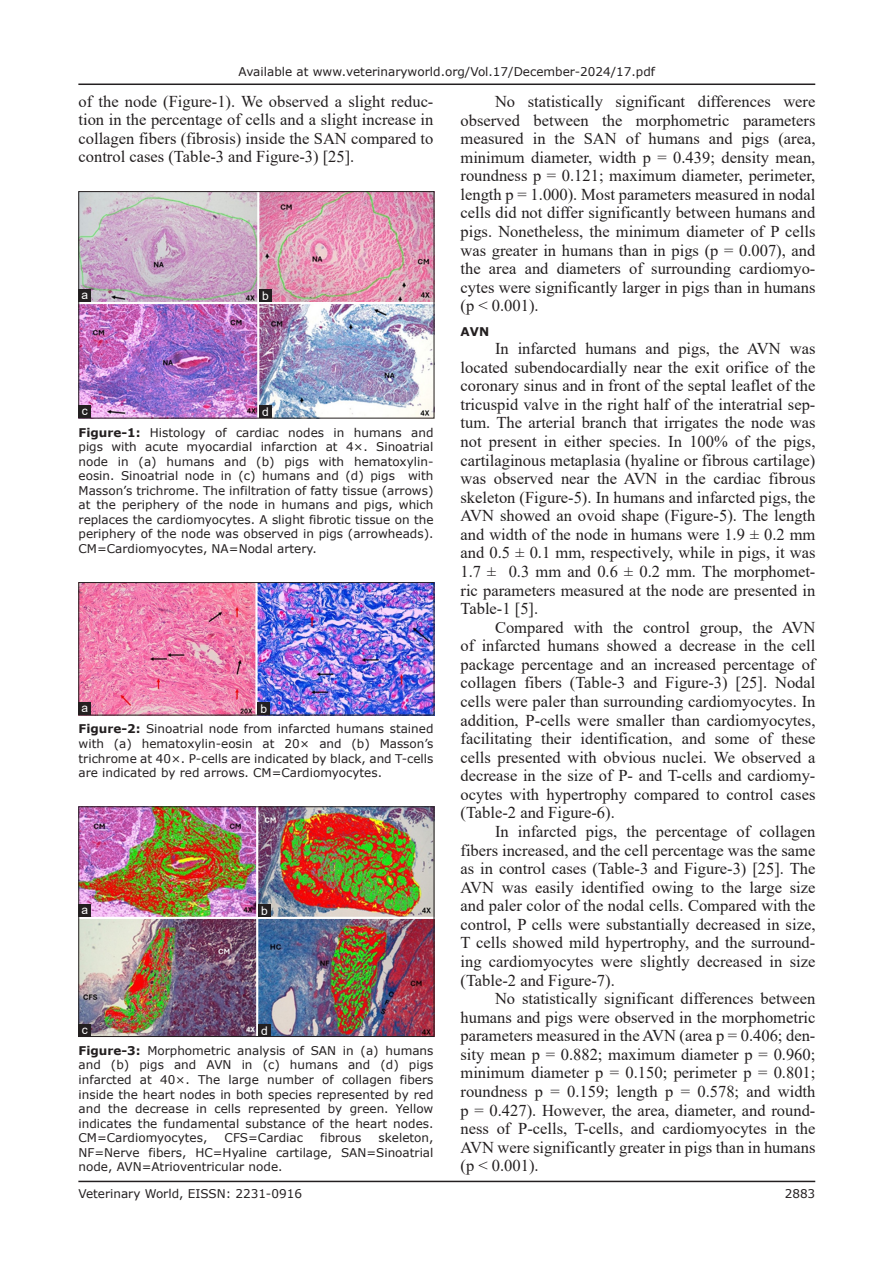
<style>
.page{position:relative;width:894px;height:1263px;background:#fff}
.page>*{position:absolute;margin:0;border:0;box-sizing:border-box;transform-origin:0 0}
.TX{font:16.5px/18.6px "Times New Roman";color:#231f20;text-align:justify}
.FGC{font:12px/14.5px "Verdana";color:#231f20;text-align:justify}
.LABEL{font:12px "Arial";color:#fff}
.t1{font:700 12px "Verdana";color:#231f20}
.s1{font-weight:700}
</style>
<div class="page">
<hr style="left:78px;top:1180px;width:737px;height:2px;background:#231f20">
<hr style="left:78px;top:83px;width:737px;height:2px;background:#231f20">
<img style="left:80px;top:193px;width:352px;height:223px">
<div style="left:78px;top:191px;width:356px;height:227px;border:1px solid #231f20"></div>
<div style="left:259px;top:405px;width:13px;height:13px;background:#231f20"></div>
<div style="left:78px;top:405px;width:13px;height:13px;background:#231f20"></div>
<div style="left:259px;top:289px;width:13px;height:13px;background:#231f20"></div>
<div style="left:78px;top:289px;width:13px;height:13px;background:#231f20"></div>
<img style="left:80px;top:808px;width:352px;height:226px">
<div style="left:78px;top:806px;width:356px;height:230px;border:1px solid #231f20"></div>
<div style="left:258px;top:1024px;width:13px;height:12px;background:#231f20"></div>
<div style="left:78px;top:1024px;width:13px;height:12px;background:#231f20"></div>
<div style="left:258px;top:904px;width:13px;height:13px;background:#231f20"></div>
<div style="left:78px;top:904px;width:13px;height:13px;background:#231f20"></div>
<img style="left:80px;top:584px;width:352px;height:129px">
<div style="left:78px;top:582px;width:356px;height:133px;border:1px solid #231f20"></div>
<div style="left:257px;top:702px;width:13px;height:13px;background:#231f20"></div>
<div style="left:78px;top:702px;width:13px;height:13px;background:#231f20"></div>
<p class="FGC" style="left:238px;top:64px;width:418px">Available at www.veterinaryworld.org/Vol.17/December-2024/17.pdf</p>
<p class="TX" style="left:78px;top:92px;width:356px">of the node (Figure-1). We observed a slight reduc&shy;tion in the percentage of cells and a slight increase in collagen fibers (fibrosis) inside the SAN compared to control cases (Table-3 and Figure-3) [25].</p>
<p class="TX" style="left:460px;top:92px;width:356px;text-indent:34px">No statistically significant differences were observed between the morphometric parameters measured in the SAN of humans and pigs (area, minimum diameter, width p = 0.439; density mean, roundness p = 0.121; maximum diameter, perimeter, length p = 1.000). Most parameters measured in nodal cells did not differ significantly between humans and pigs. Nonetheless, the minimum diameter of P cells was greater in humans than in pigs (p = 0.007), and the area and diameters of surrounding cardiomyo&shy;cytes were significantly larger in pigs than in humans (p &lt; 0.001).</p>
<h2 class="t1" style="left:460px;top:323px;width:30px">AVN</h2>
<p class="TX" style="left:460px;top:339px;width:356px;text-indent:34px">In infarcted humans and pigs, the AVN was located subendocardially near the exit orifice of the coronary sinus and in front of the septal leaflet of the tricuspid valve in the right half of the interatrial sep&shy;tum. The arterial branch that irrigates the node was not present in either species. In 100% of the pigs, cartilaginous metaplasia (hyaline or fibrous cartilage) was observed near the AVN in the cardiac fibrous skeleton (Figure-5). In humans and infarcted pigs, the AVN showed an ovoid shape (Figure-5). The length and width of the node in humans were 1.9 ± 0.2 mm and 0.5 ± 0.1 mm, respectively, while in pigs, it was 1.7 ± 0.3 mm and 0.6 ± 0.2 mm. The morphomet&shy;ric parameters measured at the node are presented in Table-1 [5].</p>
<p class="TX" style="left:460px;top:617px;width:356px;text-indent:34px">Compared with the control group, the AVN of infarcted humans showed a decrease in the cell package percentage and an increased percentage of collagen fibers (Table-3 and Figure-3) [25]. Nodal cells were paler than surrounding cardiomyocytes. In addition, P-cells were smaller than cardiomyocytes, facilitating their identification, and some of these cells presented with obvious nuclei. We observed a decrease in the size of P- and T-cells and cardiomy&shy;ocytes with hypertrophy compared to control cases (Table-2 and Figure-6).</p>
<p class="TX" style="left:460px;top:821px;width:356px;text-indent:34px">In infarcted pigs, the percentage of collagen fibers increased, and the cell percentage was the same as in control cases (Table-3 and Figure-3) [25]. The AVN was easily identified owing to the large size and paler color of the nodal cells. Compared with the control, P cells were substantially decreased in size, T cells showed mild hypertrophy, and the surround&shy;ing cardiomyocytes were slightly decreased in size (Table-2 and Figure-7).</p>
<p class="TX" style="left:460px;top:988px;width:356px;text-indent:34px">No statistically significant differences between humans and pigs were observed in the morphometric parameters measured in the AVN (area p = 0.406; den&shy;sity mean p = 0.882; maximum diameter p = 0.960; minimum diameter p = 0.150; perimeter p = 0.801; roundness p = 0.159; length p = 0.578; and width p = 0.427). However, the area, diameter, and round&shy;ness of P-cells, T-cells, and cardiomyocytes in the AVN were significantly greater in pigs than in humans (p &lt; 0.001).</p>
<p class="LABEL" style="left:82px;top:286px;width:8px">a</p>
<p class="LABEL" style="left:262px;top:287px;width:8px">b</p>
<p class="LABEL" style="left:82px;top:403px;width:7px">c</p>
<p class="LABEL" style="left:262px;top:404px;width:8px">d</p>
<p class="FGC" style="left:78px;top:425px;width:356px"><span class="s1">Figure-1:</span> Histology of cardiac nodes in humans and pigs with acute myocardial infarction at 4×. Sinoatrial node in (a) humans and (b) pigs with hematoxylin&shy;eosin. Sinoatrial node in (c) humans and (d) pigs with Masson’s trichrome. The infiltration of fatty tissue (arrows) at the periphery of the node in humans and pigs, which replaces the cardiomyocytes. A slight fibrotic tissue on the periphery of the node was observed in pigs (arrowheads).<br>CM=Cardiomyocytes, NA=Nodal artery.</p>
<p class="LABEL" style="left:82px;top:699px;width:8px">a</p>
<p class="LABEL" style="left:260px;top:700px;width:8px">b</p>
<p class="FGC" style="left:78px;top:721px;width:356px"><span class="s1">Figure-2:</span> Sinoatrial node from infarcted humans stained with (a) hematoxylin-eosin at 20× and (b) Masson’s trichrome at 40×. P-cells are indicated by black, and T-cells are indicated by red arrows. CM=Cardiomyocytes.</p>
<p class="LABEL" style="left:82px;top:901px;width:8px">a</p>
<p class="LABEL" style="left:261px;top:902px;width:8px">b</p>
<p class="LABEL" style="left:82px;top:1021px;width:7px">c</p>
<p class="LABEL" style="left:261px;top:1022px;width:8px">d</p>
<p class="FGC" style="left:78px;top:1043px;width:356px"><span class="s1">Figure-3:</span> Morphometric analysis of SAN in (a) humans and (b) pigs and AVN in (c) humans and (d) pigs infarcted at 40×. The large number of collagen fibers inside the heart nodes in both species represented by red and the decrease in cells represented by green. Yellow indicates the fundamental substance of the heart nodes.<br>CM=Cardiomyocytes,</p>
<p class="FGC" style="left:224px;top:1130px;width:80px">CFS=Cardiac</p>
<p class="FGC" style="left:320px;top:1130px;width:43px">fibrous</p>
<p class="FGC" style="left:78px;top:1130px;width:356px;text-indent:300px">skeleton, NF=Nerve fibers, HC=Hyaline cartilage, SAN=Sinoatrial node, AVN=Atrioventricular node.</p>
<p class="FGC" style="left:78px;top:1186px;width:225px">Veterinary World, EISSN: 2231-0916</p>
<p class="FGC" style="left:784px;top:1186px;width:32px">2883</p>
</div>
